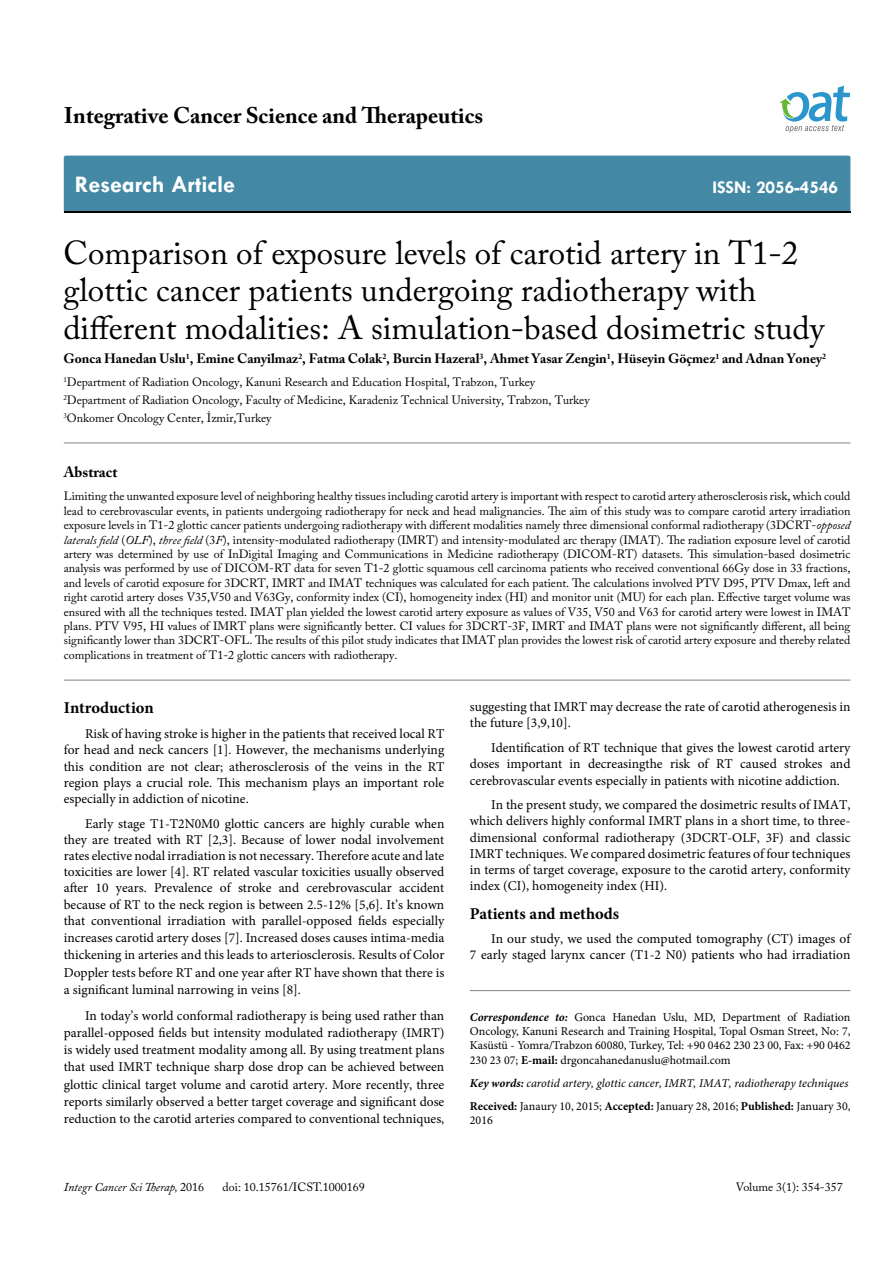
<style>
.page{position:relative;width:893px;height:1263px;background:#fff}
.page>*{position:absolute;margin:0;border:0;box-sizing:border-box;transform-origin:0 0}
.t1{font:33px/37.5px "Adobe Caslon Pro";color:#000}
.t2{font:700 24px "Tw Cen";color:#fff}
.t3{font:700 22.5px "Adobe Caslon Pro";color:#000}
.t4{font:700 18px "Tw Cen";color:#fff}
.t5{font:700 16.5px "Minion Pro";letter-spacing:-.005em;color:#000}
.t6{font:700 15px "Adobe Caslon Pro";color:#000}
.t7{font:13.5px/16.2px "Minion Pro";color:#000;text-align:justify}
.t8{font:700 13.5px "Adobe Caslon Pro";color:#000}
.t9{font:12px/14.4px "Adobe Caslon Pro";color:#000}
.t10{font:12px/14.4px "Minion Pro";color:#000;text-align:justify}
.t11{font:italic 12px/23px "Minion Pro";color:#000}
.t12{font:italic 12px "Adobe Caslon Pro";color:#000}
.s1{font-style:italic}
.s2{font-weight:700;font-style:italic}
.s3{font-weight:700}
.s4{font-weight:700;font-style:normal}
.s5{font-style:normal}
</style>
<div class="page">
<div style="left:64px;top:156px;width:786px;height:56px;background:#4389a5"></div>
<svg style="left:779px;top:86px;width:71px;height:47px"></svg>
<hr style="left:64px;top:680px;width:786px;height:1px;background:#808285">
<hr style="left:64px;top:443px;width:786px;height:1px;background:#808285">
<hr style="left:470px;top:990px;width:380px;height:1px;background:#808285">
<h3 class="t3" style="left:64px;top:102px;width:421px">Integrative Cancer Science and Therapeutics</h3>
<h2 class="t2" style="left:75px;top:170px;width:162px">Research Article</h2>
<h3 class="t4" style="left:712px;top:176px;width:127px">ISSN: 2056-4546</h3>
<h1 class="t1" style="left:63px;top:234px;width:762px">Comparison of exposure levels of carotid artery in T1-2 glottic cancer patients undergoing radiotherapy with different modalities: A simulation-based dosimetric study</h1>
<p class="t8" style="left:63px;top:351px;width:764px">Gonca Hanedan Uslu<sup>1</sup>, Emine Canyilmaz<sup>2</sup>, Fatma Colak<sup>2</sup>, Burcin Hazeral<sup>3</sup>, Ahmet Yasar Zengin<sup>1</sup>, Hüseyin Göçmez<sup>1</sup> and Adnan Yoney<sup>2</sup></p>
<p class="t9" style="left:63px;top:372px;width:528px;line-height:18px"><sup>1</sup>Department of Radiation Oncology, Kanuni Research and Education Hospital, Trabzon, Turkey<br><sup>2</sup>Department of Radiation Oncology, Faculty of Medicine, Karadeniz Technical University, Trabzon, Turkey<br><sup>3</sup>Onkomer Oncology Center, İzmir,Turkey</p>
<p class="t6" style="left:64px;top:463px;width:55px">Abstract</p>
<p class="t9" style="left:64px;top:489px;width:788px;text-align:justify">Limiting the unwanted exposure level of neighboring healthy tissues including carotid artery is important with respect to carotid artery atherosclerosis risk, which could lead to cerebrovascular events, in patients undergoing radiotherapy for neck and head malignancies. The aim of this study was to compare carotid artery irradiation exposure levels in T1-2 glottic cancer patients undergoing radiotherapy with different modalities namely three dimensional conformal radiotherapy (3DCRT-<span class="s1">opposed laterals field</span> (<span class="s1">OLF</span>), <span class="s1">three field</span> (3<span class="s1">F</span>), intensity-modulated radiotherapy (IMRT) and intensity-modulated arc therapy (IMAT). The radiation exposure level of carotid artery was determined by use of InDigital Imaging and Communications in Medicine radiotherapy (DICOM-RT) datasets. This simulation-based dosimetric analysis was performed by use of DICOM-RT data for seven T1-2 glottic squamous cell carcinoma patients who received conventional 66Gy dose in 33 fractions, and levels of carotid exposure for 3DCRT, IMRT and IMAT techniques was calculated for each patient. The calculations involved PTV D95, PTV Dmax, left and right carotid artery doses V35,V50 and V63Gy, conformity index (CI), homogeneity index (HI) and monitor unit (MU) for each plan. Effective target volume was ensured with all the techniques tested. IMAT plan yielded the lowest carotid artery exposure as values of V35, V50 and V63 for carotid artery were lowest in IMAT plans. PTV V95, HI values of IMRT plans were significantly better. CI values for 3DCRT-3F, IMRT and IMAT plans were not significantly different, all being significantly lower than 3DCRT-OFL. The results of this pilot study indicates that IMAT plan provides the lowest risk of carotid artery exposure and thereby related complications in treatment of T1-2 glottic cancers with radiotherapy.</p>
<p class="t5" style="left:64px;top:696px;width:91px">Introduction</p>
<p class="t7" style="left:64px;top:726px;width:382px;text-indent:21px">Risk of having stroke is higher in the patients that received local RT for head and neck cancers [1]. However, the mechanisms underlying this condition are not clear; atherosclerosis of the veins in the RT region plays a crucial role. This mechanism plays an important role especially in addiction of nicotine.</p>
<p class="t7" style="left:64px;top:815px;width:382px;line-height:16.6px;text-indent:21px">Early stage T1-T2N0M0 glottic cancers are highly curable when they are treated with RT [2,3]. Because of lower nodal involvement rates elective nodal irradiation is not necessary. Therefore acute and late toxicities are lower [4]. RT related vascular toxicities usually observed after 10 years. Prevalence of stroke and cerebrovascular accident because of RT to the neck region is between 2.5-12% [5,6]. It’s known that conventional irradiation with parallel-opposed fields especially increases carotid artery doses [7]. Increased doses causes intima-media thickening in arteries and this leads to arteriosclerosis. Results of Color Doppler tests before RT and one year after RT have shown that there is a significant luminal narrowing in veins [8].</p>
<p class="t7" style="left:64px;top:1007px;width:382px;line-height:17.2px;text-indent:21px">In today’s world conformal radiotherapy is being used rather than parallel-opposed fields but intensity modulated radiotherapy (IMRT) is widely used treatment modality among all. By using treatment plans that used IMRT technique sharp dose drop can be achieved between glottic clinical target volume and carotid artery. More recently, three reports similarly observed a better target coverage and significant dose reduction to the carotid arteries compared to conventional techniques,</p>
<p class="t7" style="left:470px;top:699px;width:382px">suggesting that IMRT may decrease the rate of carotid atherogenesis in the future [3,9,10].</p>
<p class="t7" style="left:470px;top:740px;width:382px;text-indent:21px">Identification of RT technique that gives the lowest carotid artery doses important in decreasingthe risk of RT caused strokes and cerebrovascular events especially in patients with nicotine addiction.</p>
<p class="t7" style="left:470px;top:797px;width:382px;text-indent:21px">In the present study, we compared the dosimetric results of IMAT, which delivers highly conformal IMRT plans in a short time, to three&shy;dimensional conformal radiotherapy (3DCRT-OLF, 3F) and classic IMRT techniques. We compared dosimetric features of four techniques in terms of target coverage, exposure to the carotid artery, conformity index (CI), homogeneity index (HI).</p>
<p class="t5" style="left:470px;top:902px;width:151px">Patients and methods</p>
<p class="t7" style="left:470px;top:931px;width:382px;text-align:right">In our study, we used the computed tomography (CT) images of<br>7 early staged larynx cancer (T1-2 N0) patients who had irradiation</p>
<p class="t10" style="left:470px;top:1010px;width:382px"><span class="s2">Correspondence to:</span> Gonca Hanedan Uslu, MD, Department of Radiation Oncology, Kanuni Research and Training Hospital, Topal Osman Street, No: 7, Kasüstü - Yomra/Trabzon 60080, Turkey, Tel: +90 0462 230 23 00, Fax: +90 0462<br>230 23 07; <span class="s3">E-mail:</span> drgoncahanedanuslu@hotmail.com</p>
<p class="t11" style="left:470px;top:1071px;width:382px"><span class="s3">Key words:</span> carotid artery, glottic cancer, IMRT, IMAT, radiotherapy techniques<br><span class="s4">Received:</span> <span class="s5">Janaury 10, 2015;</span> <span class="s4">Accepted:</span> <span class="s5">January 28, 2016;</span> <span class="s4">Published:</span> <span class="s5">January 30,</span></p>
<p class="t10" style="left:470px;top:1113px;width:25px">2016</p>
<p class="t12" style="left:64px;top:1180px;width:142px">Integr Cancer Sci Therap, <span class="s5">2016</span></p>
<p class="t9" style="left:223px;top:1180px;width:144px">doi: 10.15761/ICST.1000169</p>
<p class="t9" style="left:736px;top:1180px;width:108px">Volume 3(1): 354-357</p>
</div>
